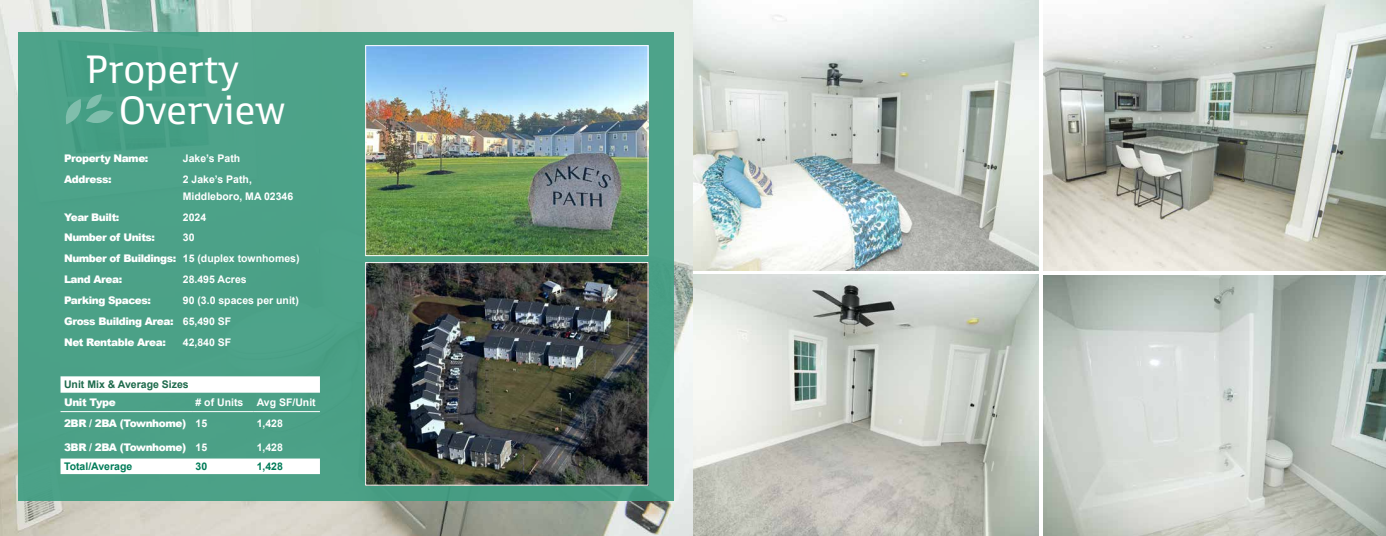
<style>
.page{position:relative;width:1386px;height:536px;background:#fff}
.page>*{position:absolute;margin:0;border:0;box-sizing:border-box;transform-origin:0 0}
.t1{font:40.51px/41.7px "Enra Semi Var Roman";color:#fff}
.t2{font:900 10.5px/20.8px "Arial";letter-spacing:-.04em;color:#fff}
.t3{font:700 10.5px/16.6px "Arial";color:#fff}
.t4{font:700 10.5px "Arial";color:#1d6a4b}
.t5{font:700 10.5px "Arial";color:#007c58}
.s1{font-weight:700}
</style>
<div class="page">
<img style="left:693px;top:0;width:346px;height:270px">
<img style="left:693px;top:274px;width:346px;height:262px">
<img style="left:1044px;top:0;width:342px;height:270px">
<img style="left:0;top:0;width:693px;height:536px">
<img style="left:1044px;top:275px;width:342px;height:261px">
<div style="left:19px;top:32px;width:655px;height:468px;background:#4ca188"></div>
<img style="left:367px;top:264px;width:280px;height:219px">
<div style="left:365px;top:262px;width:284px;height:223px;border:1px solid #fff"></div>
<img style="left:367px;top:47px;width:280px;height:207px">
<div style="left:365px;top:45px;width:284px;height:211px;border:1px solid #fff"></div>
<svg style="left:61px;top:376px;width:259px;height:98px"></svg>
<hr style="left:61px;top:411px;width:131px;height:1px;background:#fff">
<hr style="left:192px;top:411px;width:61px;height:1px;background:#fff">
<hr style="left:253px;top:411px;width:67px;height:1px;background:#fff">
<svg style="left:66px;top:94px;width:48px;height:31px"></svg>
<h1 class="t1" style="left:119px;top:46px;width:168px;text-indent:-33px">Property<br>Overview</h1>
<p class="t2" style="left:64px;top:148px;width:86px">Property Name:</p>
<p class="t3" style="left:183px;top:150px;width:59px">Jake’s Path</p>
<p class="t2" style="left:64px;top:168px;width:49px">Address:</p>
<p class="t3" style="left:183px;top:171px;width:112px">2 Jake’s Path,<br>Middleboro, MA 02346</p>
<p class="t2" style="left:64px;top:206px;width:57px">Year Built:</p>
<p class="t3" style="left:183px;top:208px;width:25px">2024</p>
<p class="t2" style="left:64px;top:227px;width:93px">Number of Units:</p>
<p class="t2" style="left:64px;top:227px;width:237px;text-indent:119px"><span class="s1">30<br></span>Number of Buildings: <span class="s1">15 (duplex townhomes)<br></span>Land Area:</p>
<p class="t3" style="left:183px;top:271px;width:65px">28.495 Acres</p>
<p class="t2" style="left:64px;top:289px;width:236px;line-height:21.1px;text-indent:119px"><span class="s1">90 (3.0 spaces per unit)<br></span>Gross Building Area: <span class="s1">65,490 SF<br></span>Net Rentable Area:</p>
<p class="t2" style="left:64px;top:289px;width:89px">Parking Spaces:</p>
<p class="t3" style="left:183px;top:334px;width:50px">42,840 SF</p>
<p class="t4" style="left:64px;top:377px;width:126px">Unit Mix &amp; Average Sizes</p>
<p class="t2" style="left:64px;top:391px;width:53px">Unit Type</p>
<p class="t3" style="left:196px;top:394px;width:49px"># of Units</p>
<p class="t3" style="left:257px;top:394px;width:61px">Avg SF/Unit</p>
<p class="t2" style="left:64px;top:412px;width:145px">2BR / 2BA (Townhome) <span class="s1">15</span></p>
<p class="t3" style="left:257px;top:415px;width:28px">1,428</p>
<p class="t2" style="left:64px;top:436px;width:145px">3BR / 2BA (Townhome) <span class="s1">15</span></p>
<p class="t3" style="left:257px;top:438px;width:28px">1,428</p>
<p class="t5" style="left:64px;top:459px;width:70px">Total/Average</p>
<p class="t5" style="left:196px;top:459px;width:13px">30</p>
<p class="t5" style="left:257px;top:459px;width:28px">1,428</p>
</div>
